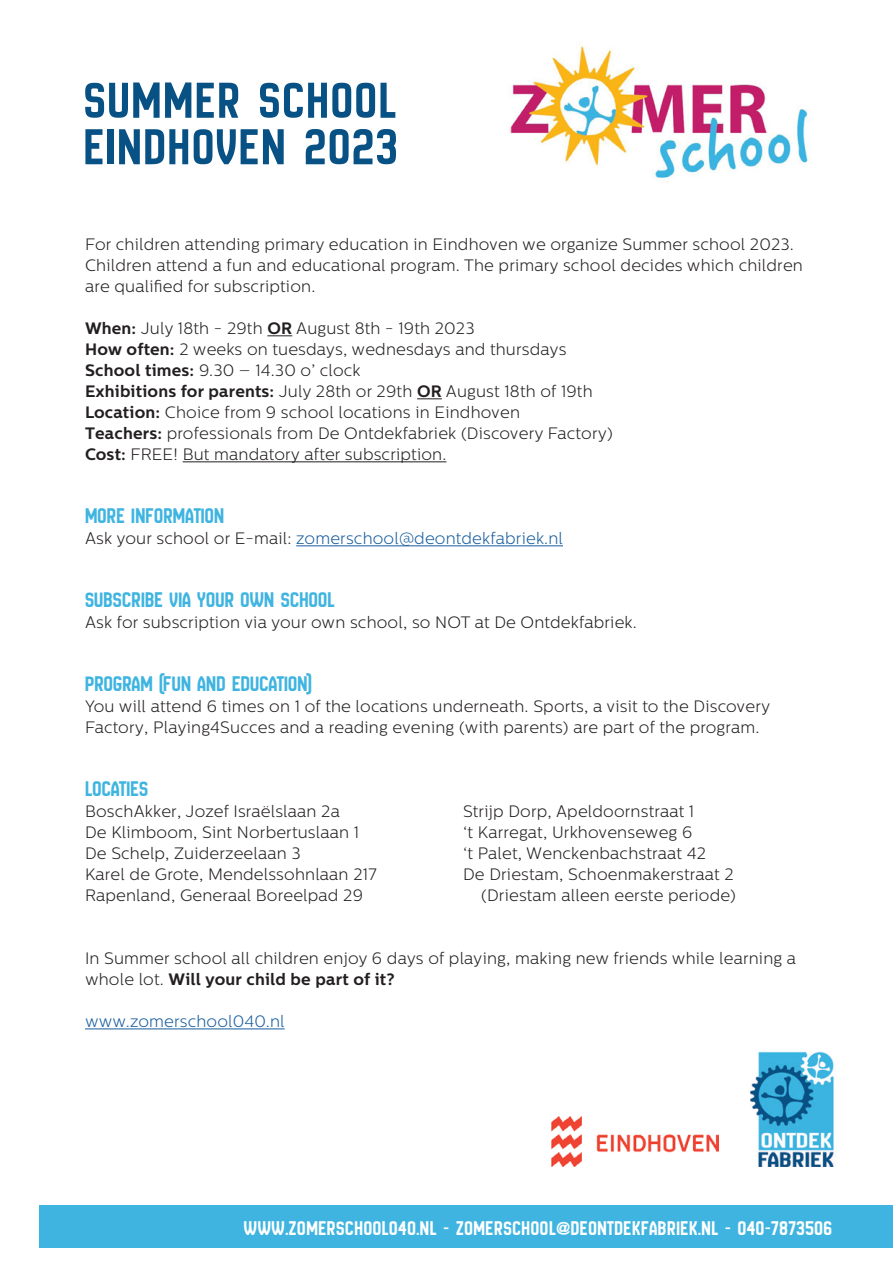
<style>
.page{position:relative;width:893px;height:1263px;background:#fff}
.page>*{position:absolute;margin:0;border:0;box-sizing:border-box;transform-origin:0 0}
.t1{font:54px "New Amsterdam";letter-spacing:.04em;color:#075185}
.t2{font:22.5px "New Amsterdam";letter-spacing:.01em;color:#3fb4e0}
.t3{font:21px "New Amsterdam";letter-spacing:.03em;color:#fff}
.t4{font:300 16.5px/21px "Centrale Sans";letter-spacing:.01em;color:#231f20}
.t5{font:300 16.5px "Centrale Sans";letter-spacing:.01em;color:#175d9e}
.s1{font-weight:700}
.s2{color:#231f20}
</style>
<div class="page">
<div style="left:39px;top:1205px;width:854px;height:43px;background:#3fb4e0"></div>
<svg style="left:267px;top:335px;width:25px;height:1px"></svg>
<svg style="left:417px;top:398px;width:25px;height:1px"></svg>
<hr style="left:183px;top:461px;width:263px;height:1px;background:#231f20">
<hr style="left:296px;top:545px;width:267px;height:1px;background:#175d9e">
<hr style="left:85px;top:1028px;width:200px;height:1px;background:#175d9e">
<img style="left:508px;top:42px;width:301px;height:140px">
<img style="left:751px;top:1051px;width:83px;height:115px">
<img style="left:551px;top:1117px;width:168px;height:49px">
<p class="t1" style="left:84px;top:73px;width:314px">SUMMER SCHOOL</p>
<p class="t1" style="left:84px;top:120px;width:315px">EINDHOVEN 2023</p>
<p class="t4" style="left:85px;top:234px;width:719px">For children attending primary education in Eindhoven we organize Summer school 2023.<br>Children attend a fun and educational program. The primary school decides which children are qualified for subscription.</p>
<p class="t4" style="left:85px;top:318px;width:391px"><span class="s1">When:</span> July 18th - 29th <span class="s1">OR</span> August 8th - 19th 2023</p>
<p class="t4" style="left:85px;top:339px;width:483px"><span class="s1">How often:</span> 2 weeks on tuesdays, wednesdays and thursdays</p>
<p class="t4" style="left:85px;top:360px;width:277px"><span class="s1">School times:</span> 9.30 – 14.30 o’ clock</p>
<p class="t4" style="left:85px;top:381px;width:509px"><span class="s1">Exhibitions for parents:</span> July 28th or 29th <span class="s1">OR</span> August 18th of 19th</p>
<p class="t4" style="left:85px;top:402px;width:436px"><span class="s1">Location:</span> Choice from 9 school locations in Eindhoven</p>
<p class="t4" style="left:85px;top:423px;width:529px"><span class="s1">Teachers:</span> professionals from De Ontdekfabriek (Discovery Factory)</p>
<p class="t4" style="left:85px;top:444px;width:363px"><span class="s1">Cost:</span> FREE! But mandatory after subscription.</p>
<p class="t2" style="left:85px;top:505px;width:141px">MORE INFORMATION</p>
<p class="t5" style="left:85px;top:529px;width:479px"><span class="s2">Ask your school or E-mail:</span> zomerschool@deontdekfabriek.nl</p>
<p class="t2" style="left:85px;top:589px;width:251px">SUBSCRIBE VIA YOUR OWN SCHOOL</p>
<p class="t4" style="left:85px;top:612px;width:553px">Ask for subscription via your own school, so NOT at De Ontdekfabriek.</p>
<p class="t2" style="left:85px;top:673px;width:228px">PROGRAM (FUN AND EDUCATION)</p>
<p class="t4" style="left:85px;top:696px;width:687px">You will attend 6 times on 1 of the locations underneath. Sports, a visit to the Discovery<br>Factory, Playing4Succes and a reading evening (with parents) are part of the program.</p>
<p class="t2" style="left:85px;top:778px;width:65px">LOCATIES</p>
<p class="t4" style="left:85px;top:801px;width:256px">BoschAkker, Jozef Israëlslaan 2a</p>
<p class="t4" style="left:463px;top:801px;width:233px">Strijp Dorp, Apeldoornstraat 1</p>
<p class="t4" style="left:85px;top:822px;width:276px">De Klimboom, Sint Norbertuslaan 1</p>
<p class="t4" style="left:463px;top:822px;width:231px">‘t Karregat, Urkhovenseweg 6</p>
<p class="t4" style="left:85px;top:843px;width:217px">De Schelp, Zuiderzeelaan 3</p>
<p class="t4" style="left:463px;top:843px;width:244px">‘t Palet, Wenckenbachstraat 42</p>
<p class="t4" style="left:85px;top:864px;width:293px">Karel de Grote, Mendelssohnlaan 217</p>
<p class="t4" style="left:463px;top:864px;width:272px">De Driestam, Schoenmakerstraat 2</p>
<p class="t4" style="left:85px;top:885px;width:279px">Rapenland, Generaal Boreelpad 29</p>
<p class="t4" style="left:481px;top:885px;width:256px">(Driestam alleen eerste periode)</p>
<p class="t4" style="left:85px;top:948px;width:713px">In Summer school all children enjoy 6 days of playing, making new friends while learning a whole lot. <span class="s1">Will your child be part of it?</span></p>
<p class="t5" style="left:85px;top:1012px;width:201px">www.zomerschool040.nl</p>
<p class="t3" style="left:244px;top:1218px;width:590px">WWW.ZOMERSCHOOL040.NL - ZOMERSCHOOL@DEONTDEKFABRIEK.NL - 040-7873506</p>
</div>
